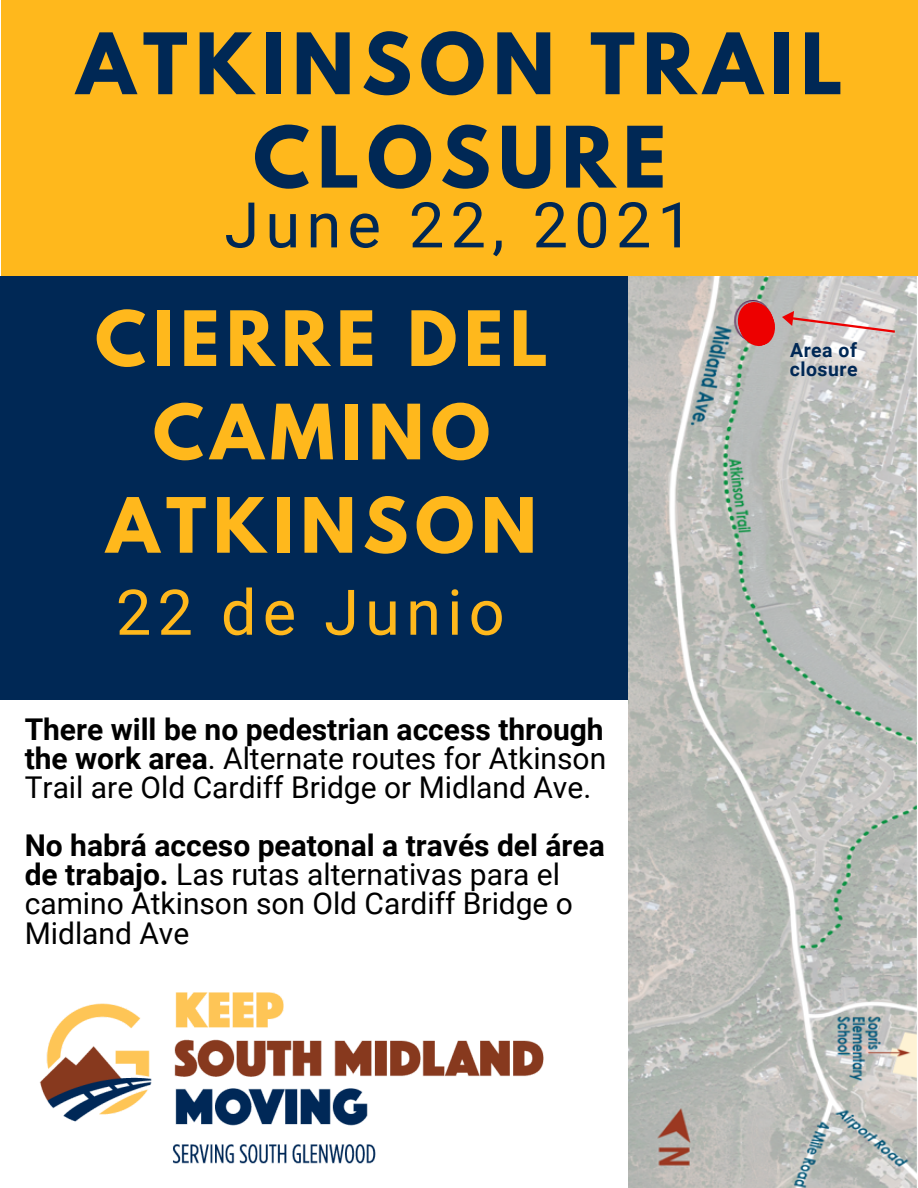
<style>
.page{position:relative;width:918px;height:1188px;background:#fff}
.page>*{position:absolute;margin:0;border:0;box-sizing:border-box;transform-origin:0 0}
.t1{font:700 75px/93.3px "League Spartan";letter-spacing:.1em;color:#002855;text-align:center}
.t2{font:700 67.5px/93.3px "League Spartan";letter-spacing:.1em;color:#ffb81c;text-align:center}
.t3{font:63px "Roboto";letter-spacing:.1em;color:#002855}
.t4{font:63px "Roboto";letter-spacing:.1em;color:#ffb81c}
.t5{font:30px/29.2px "Roboto";color:#000;text-align:justify}
.t6{font:700 19.5px "Roboto";letter-spacing:.025em;color:#002855}
.s1{font-weight:700}
</style>
<div class="page">
<div style="left:1px;top:0;width:917px;height:277px;background:#ffb81c"></div>
<div style="left:0;top:276px;width:635px;height:424px;background:#002855"></div>
<img style="left:39px;top:992px;width:505px;height:172px">
<img style="left:629px;top:276px;width:289px;height:911px">
<svg style="left:732px;top:297px;width:163px;height:54px;background:#d0a5a4"></svg>
<p class="t1" style="left:77px;top:27px;width:768px">ATKINSON TRAIL<br>CLOSURE</p>
<p class="t3" style="left:224px;top:189px;width:470px">June 22, 2021</p>
<p class="t2" style="left:95px;top:301px;width:454px">CIERRE DEL<br>CAMINO<br>ATKINSON</p>
<p class="t4" style="left:116px;top:576px;width:390px">22 de Junio</p>
<p class="t5" style="left:25px;top:715px;width:583px"><span class="s1">There will be no pedestrian access through the work area</span>. Alternate routes for Atkinson Trail are Old Cardiff Bridge or Midland Ave.</p>
<p class="t5" style="left:25px;top:831px;width:582px;text-align:left"><span class="s1">No habrá acceso peatonal a través del área de trabajo.</span> Las rutas alternativas para el camino Atkinson son Old Cardiff Bridge o Midland Ave</p>
<p class="t6" style="left:790px;top:339px;width:68px">Area of</p>
<p class="t6" style="left:790px;top:358px;width:69px">closure</p>
</div>
